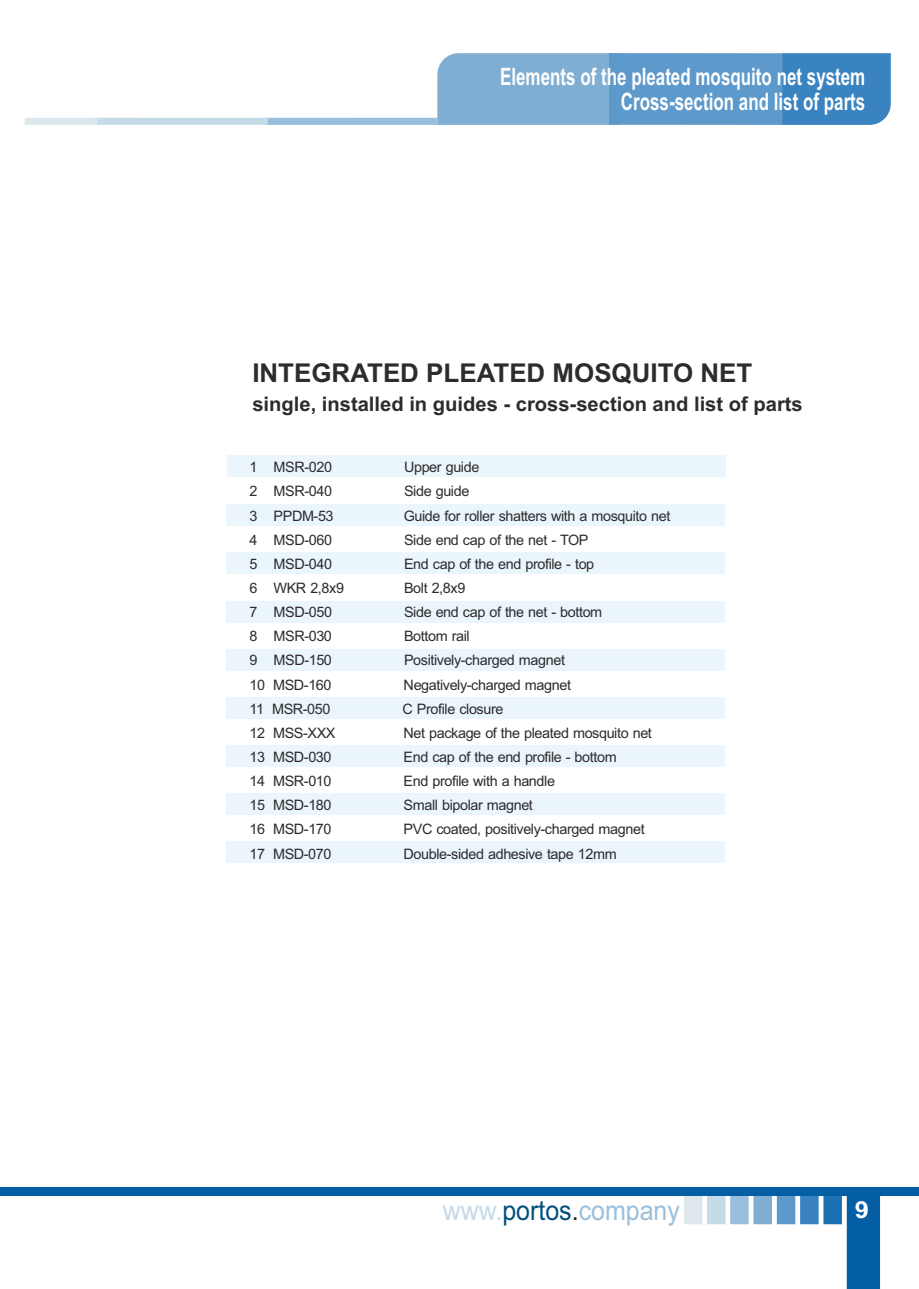
<style>
.page{position:relative;width:919px;height:1289px;background:#fff}
.page>*{position:absolute;margin:0;border:0;box-sizing:border-box;transform-origin:0 0}
.t1{font:27.6px "Arial";color:#99bfdd;scale:.91 1}
.t2{font:700 25.95px "Arial";color:#2d2b2d}
.t3{font:700 24px/24.2px "Arial";color:#fefefe;text-align:right;scale:.71 1}
.t4{font:700 23.4px "Arial";color:#fefefe;scale:1.09 1}
.t5{font:700 20.1px "Arial";color:#2d2b2d}
.t6{font:14.4px "Arial";letter-spacing:-.03em;color:#2d2b2d}
.s1{color:#c5dbe8}
.s2{color:#014f7e}
.s3{color:#2d2b2d}
</style>
<div class="page">
<div style="left:226px;top:841px;width:499px;height:22px;background:#eaf6fc"></div>
<div style="left:846px;top:1195px;width:33px;height:93px;background:#035ea4"></div>
<div style="left:823px;top:1195px;width:18px;height:29px;background:#1b71b2"></div>
<div style="left:800px;top:1195px;width:18px;height:29px;background:#3883c0"></div>
<div style="left:776px;top:1195px;width:19px;height:29px;background:#5d99cb"></div>
<div style="left:753px;top:1195px;width:19px;height:29px;background:#80add2"></div>
<div style="left:730px;top:1195px;width:18px;height:29px;background:#99bfdd"></div>
<div style="left:707px;top:1195px;width:18px;height:29px;background:#c5dbe8"></div>
<div style="left:684px;top:1195px;width:18px;height:29px;background:#dde8ec"></div>
<div style="left:782px;top:53px;width:108px;height:72px;background:#3883c0"></div>
<div style="left:437px;top:53px;width:172px;height:72px;background:#80add2"></div>
<div style="left:609px;top:53px;width:173px;height:72px;background:#5d99cb"></div>
<div style="left:266px;top:118px;width:172px;height:7px;background:#99bfdd"></div>
<div style="left:96px;top:118px;width:172px;height:7px;background:#c5dbe8"></div>
<div style="left:25px;top:118px;width:72px;height:7px;background:#dde8ec"></div>
<div style="left:0;top:1187px;width:918px;height:8px;background:#035ea4"></div>
<div style="left:226px;top:793px;width:498px;height:21px;background:#eaf6fc"></div>
<div style="left:227px;top:455px;width:498px;height:21px;background:#eaf6fc"></div>
<div style="left:226px;top:504px;width:498px;height:22px;background:#eaf6fc"></div>
<div style="left:226px;top:552px;width:498px;height:22px;background:#eaf6fc"></div>
<div style="left:226px;top:601px;width:498px;height:21px;background:#eaf6fc"></div>
<div style="left:226px;top:648px;width:498px;height:22px;background:#eaf6fc"></div>
<div style="left:226px;top:697px;width:498px;height:21px;background:#eaf6fc"></div>
<div style="left:226px;top:745px;width:498px;height:21px;background:#eaf6fc"></div>
<h3 class="t3" style="left:500px;top:67px;width:516px">Elements of the pleated mosquito net system<br>Cross-section and list of parts</h3>
<h2 class="t2" style="left:252px;top:363px;width:501px">INTEGRATED PLEATED MOSQUITO NET</h2>
<h3 class="t5" style="left:252px;top:396px;width:552px">single, installed in guides - cross-section and list of parts</h3>
<p class="t6" style="left:249px;top:462px;width:84px">1 MSR-020</p>
<p class="t6" style="left:404px;top:462px;width:77px">Upper guide</p>
<p class="t6" style="left:249px;top:486px;width:84px">2 MSR-040</p>
<p class="t6" style="left:404px;top:486px;width:67px">Side guide</p>
<p class="t6" style="left:249px;top:510px;width:86px">3 PPDM-53</p>
<p class="t6" style="left:404px;top:510px;width:268px">Guide for roller shatters with a mosquito net</p>
<p class="t6" style="left:249px;top:534px;width:84px">4 MSD-060</p>
<p class="t6" style="left:404px;top:534px;width:186px">Side end cap of the net - TOP</p>
<p class="t6" style="left:249px;top:558px;width:84px">5 MSD-040</p>
<p class="t6" style="left:404px;top:558px;width:192px">End cap of the end profile - top</p>
<p class="t6" style="left:249px;top:582px;width:96px">6 WKR 2,8x9</p>
<p class="t6" style="left:404px;top:582px;width:63px">Bolt 2,8x9</p>
<p class="t6" style="left:249px;top:606px;width:84px">7 MSD-050</p>
<p class="t6" style="left:404px;top:606px;width:200px">Side end cap of the net - bottom</p>
<p class="t6" style="left:249px;top:630px;width:84px">8 MSR-030</p>
<p class="t6" style="left:404px;top:630px;width:67px">Bottom rail</p>
<p class="t6" style="left:249px;top:655px;width:84px">9 MSD-150</p>
<p class="t6" style="left:404px;top:655px;width:162px">Positively-charged magnet</p>
<p class="t6" style="left:249px;top:679px;width:84px">10 MSD-160</p>
<p class="t6" style="left:403px;top:679px;width:169px">Negatively-charged magnet</p>
<p class="t6" style="left:249px;top:703px;width:82px">11 MSR-050</p>
<p class="t6" style="left:402px;top:703px;width:102px">C Profile closure</p>
<p class="t6" style="left:249px;top:727px;width:88px">12 MSS-XXX</p>
<p class="t6" style="left:403px;top:727px;width:250px">Net package of the pleated mosquito net</p>
<p class="t6" style="left:249px;top:751px;width:84px">13 MSD-030</p>
<p class="t6" style="left:403px;top:751px;width:214px">End cap of the end profile - bottom</p>
<p class="t6" style="left:249px;top:775px;width:84px">14 MSR-010</p>
<p class="t6" style="left:403px;top:775px;width:153px">End profile with a handle</p>
<p class="t6" style="left:249px;top:799px;width:84px">15 MSD-180</p>
<p class="t6" style="left:403px;top:799px;width:131px">Small bipolar magnet</p>
<p class="t6" style="left:249px;top:823px;width:84px">16 MSD-170</p>
<p class="t6" style="left:403px;top:823px;width:242px">PVC coated, positively-charged magnet</p>
<p class="t6" style="left:249px;top:848px;width:84px">17 MSD-070</p>
<p class="t6" style="left:403px;top:848px;width:214px">Double-sided adhesive tape 12mm</p>
<h1 class="t1" style="left:442px;top:1199px;width:262px"><span class="s1">www.</span><span class="s2">portos</span><span class="s3">.</span>company</h1>
<h3 class="t4" style="left:854px;top:1201px;width:15px">9</h3>
</div>
